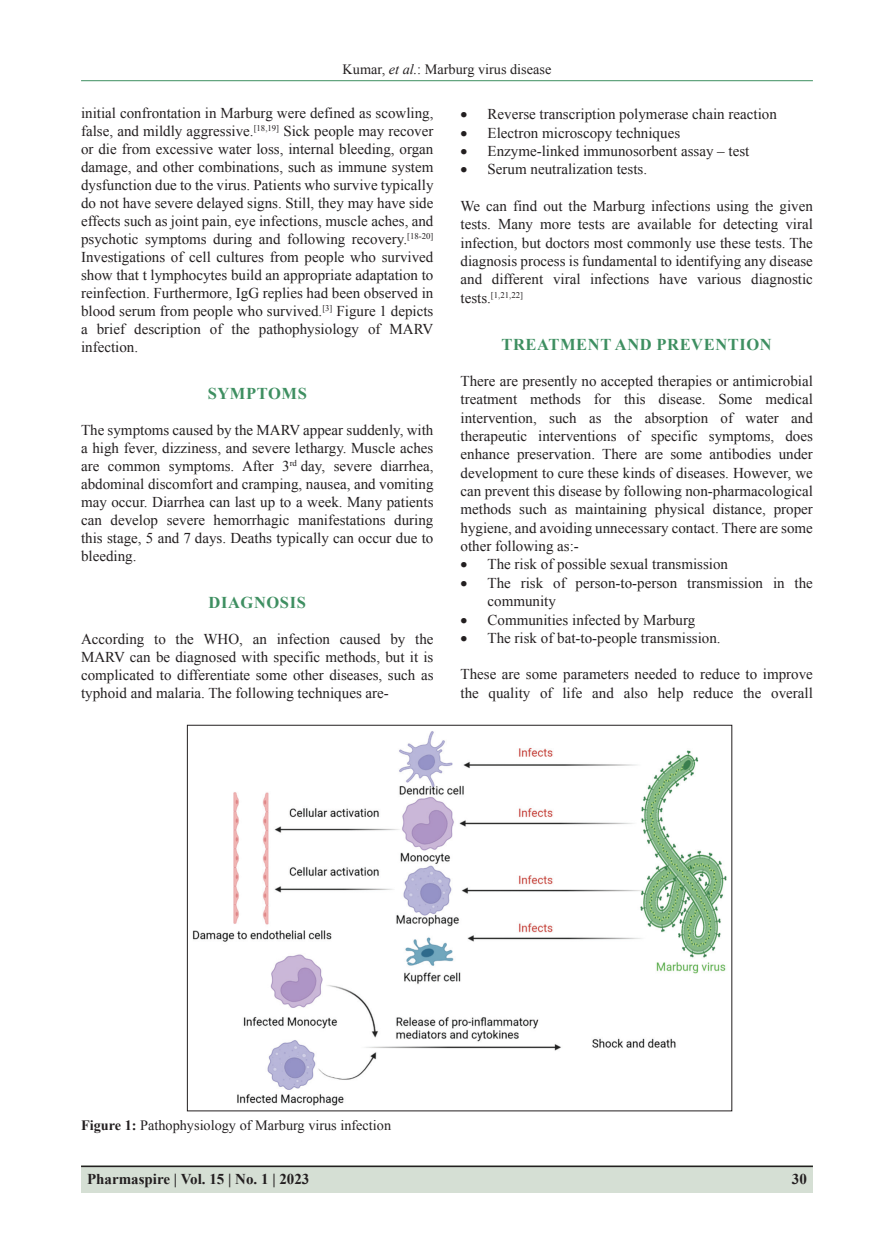
<style>
.page{position:relative;width:894px;height:1238px;background:#fff}
.page>*{position:absolute;margin:0;border:0;box-sizing:border-box;transform-origin:0 0}
.t1{font:700 16.5px "Times New Roman";letter-spacing:.035em;color:#3e8f61}
.TX{font:15px/18px "Times New Roman";color:#231f20;text-align:justify}
.TX_No_AfterSapce{font:15px/18.3px "Times New Roman";color:#231f20;text-align:justify}
.L{font:15px/18.3px "Times New Roman";color:#231f20}
.LL{font:15px "Times New Roman";color:#231f20}
.RF_1{font:700 15px "Times New Roman";color:#231f20}
.FGC{font:14.25px "Times New Roman";color:#231f20}
.TX-2{font:8.7px "Times New Roman";color:#231f20}
.s1{font-style:italic}
.s2{font-size:15px}
.s3{font-weight:700}
</style>
<div class="page">
<hr style="left:81px;top:80px;width:731px;height:1px;background:#3e8f61">
<div style="left:81px;top:1166px;width:731px;height:27px;background:#d5dfd4"></div>
<hr style="left:81px;top:1165px;width:731px;height:2px;background:#231f20">
<img style="left:192px;top:731px;width:535px;height:375px">
<p class="FGC" style="left:342px;top:59px;width:210px">Kumar, <span class="s1">et al.</span>: Marburg virus disease</p>
<p class="TX" style="left:81px;top:104px;width:354px">initial confrontation in Marburg were defined as scowling, false, and mildly aggressive.<sup>[18,19]</sup> Sick people may recover or die from excessive water loss, internal bleeding, organ damage, and other combinations, such as immune system dysfunction due to the virus. Patients who survive typically do not have severe delayed signs. Still, they may have side effects such as joint pain, eye infections, muscle aches, and psychotic symptoms during and following recovery.<sup>[18-20] </sup>Investigations of cell cultures from people who survived show that t lymphocytes build an appropriate adaptation to reinfection. Furthermore, IgG replies had been observed in blood serum from people who survived.<sup>[3]</sup> Figure 1 depicts a brief description of the pathophysiology of MARV infection.</p>
<h1 class="t1" style="left:207px;top:381px;width:101px">SYMPTOMS</h1>
<p class="TX" style="left:81px;top:420px;width:354px">The symptoms caused by the MARV appear suddenly, with a high fever, dizziness, and severe lethargy. Muscle aches are common symptoms. After 3<sup>rd</sup> day, severe diarrhea, abdominal discomfort and cramping, nausea, and vomiting may occur. Diarrhea can last up to a week. Many patients can develop severe hemorrhagic manifestations during this stage, 5 and 7 days. Deaths typically can occur due to bleeding.</p>
<h1 class="t1" style="left:208px;top:590px;width:99px">DIAGNOSIS</h1>
<p class="TX_No_AfterSapce" style="left:81px;top:629px;width:354px">According to the WHO, an infection caused by the MARV can be diagnosed with specific methods, but it is complicated to differentiate some other diseases, such as typhoid and malaria. The following techniques are-</p>
<p class="L" style="left:460px;top:105px;width:318px">• Reverse transcription polymerase chain reaction</p>
<p class="L" style="left:460px;top:123px;width:221px">• Electron microscopy techniques</p>
<p class="L" style="left:460px;top:141px;width:290px">• Enzyme-linked immunosorbent assay – test</p>
<p class="LL" style="left:460px;top:159px;width:188px">• Serum neutralization tests.</p>
<p class="TX" style="left:460px;top:196px;width:354px">We can find out the Marburg infections using the given tests. Many more tests are available for detecting viral infection, but doctors most commonly use these tests. The diagnosis process is fundamental to identifying any disease and different viral infections have various diagnostic</p>
<p class="TX-2" style="left:460px;top:289px;width:64px"><span class="s2">tests.</span>[1,21,22]</p>
<h1 class="t1" style="left:501px;top:332px;width:272px">TREATMENT AND PREVENTION</h1>
<p class="TX_No_AfterSapce" style="left:460px;top:371px;width:354px">There are presently no accepted therapies or antimicrobial treatment methods for this disease. Some medical intervention, such as the absorption of water and therapeutic interventions of specific symptoms, does enhance preservation. There are some antibodies under development to cure these kinds of diseases. However, we can prevent this disease by following non-pharmacological methods such as maintaining physical distance, proper hygiene, and avoiding unnecessary contact. There are some other following as:-</p>
<p class="L" style="left:460px;top:555px;width:269px">• The risk of possible sexual transmission</p>
<p class="L" style="left:487px;top:573px;width:327px;text-indent:-27px">• The risk of person-to-person transmission in the community</p>
<p class="L" style="left:460px;top:610px;width:236px">• Communities infected by Marburg</p>
<p class="LL" style="left:460px;top:627px;width:261px">• The risk of bat-to-people transmission.</p>
<p class="TX" style="left:460px;top:664px;width:354px">These are some parameters needed to reduce to improve the quality of life and also help reduce the overall</p>
<p class="FGC" style="left:81px;top:1115px;width:311px"><span class="s3">Figure 1:</span> Pathophysiology of Marburg virus infection</p>
<p class="RF_1" style="left:87px;top:1167px;width:224px">Pharmaspire | Vol. 15 | No. 1 | 2023</p>
<p class="RF_1" style="left:791px;top:1167px;width:16px">30</p>
</div>
